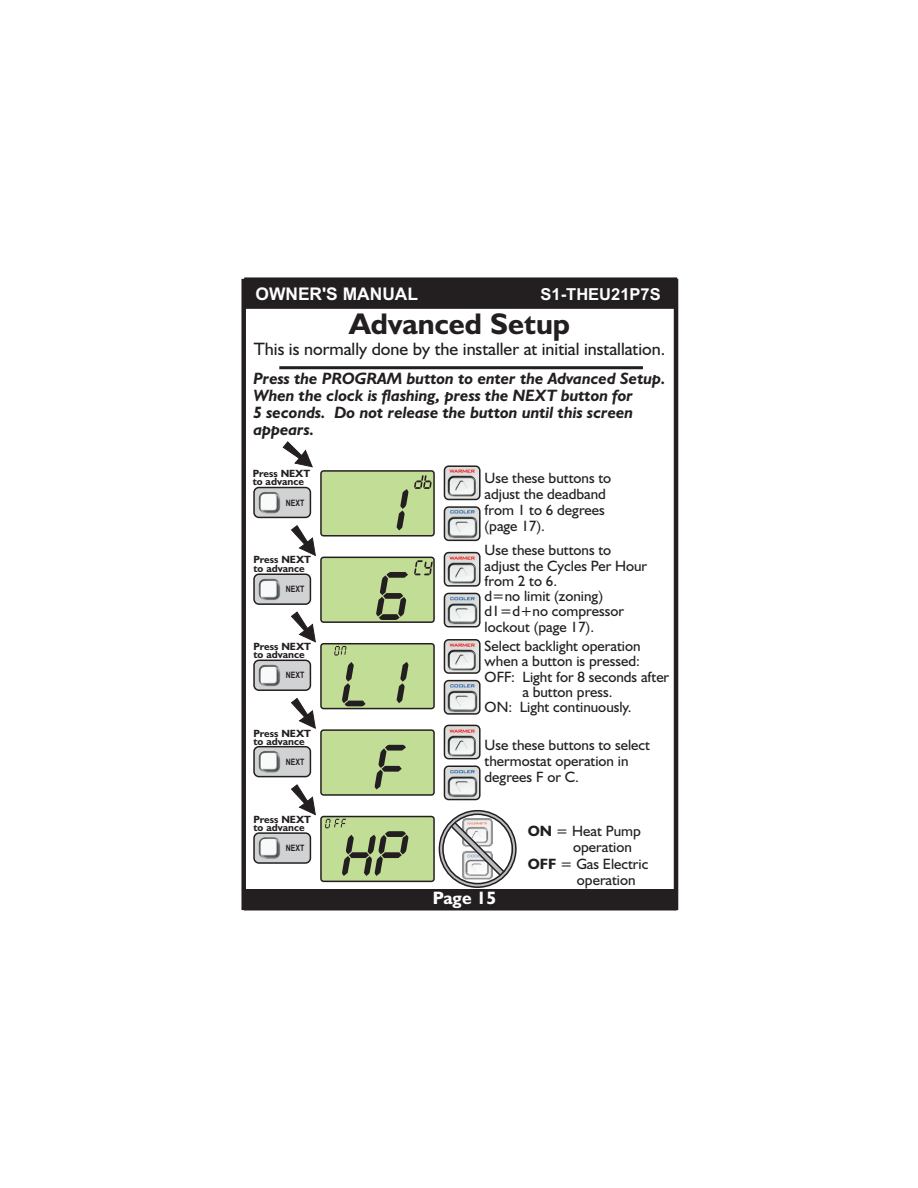
<style>
.page{position:relative;width:918px;height:1188px;background:#fff}
.page>*{position:absolute;margin:0;border:0;box-sizing:border-box;transform-origin:0 0}
.t1{font:72px "Lcd D";color:#231f20}
.t2{font:700 30px "Humanist 521 BT";color:#231f20}
.t3{font:18px "Humanist 521 BT";color:#231f20}
.t4{font:700 18px "Humanist 521 BT";color:#fff}
.t5{font:700 17.4px "Arial";color:#fff}
.t6{font:italic 700 16.5px/17px "Humanist 521 BT";color:#231f20}
.t7{font:700 16.5px "Arial";color:#fff}
.t8{font:15px/15.1px "Humanist 521 BT";color:#231f20}
.t9{font:700 10.5px/8.2px "Humanist 521 BT";color:#231f20}
.t10{font:700 8.85px "Arial";color:#231f20;scale:.79 1}
.s1{font-weight:700}
</style>
<div class="page">
<div style="left:244px;top:278px;width:433px;height:31px;background:#231f20"></div>
<hr style="left:279px;top:366px;width:364px;height:3px;background:#231f20">
<div style="left:241px;top:279px;width:5px;height:631px;background:#231f20"></div>
<hr style="left:674px;top:279px;width:4px;height:631px;background:#231f20">
<svg style="left:291px;top:612px;width:25px;height:30px"></svg>
<svg style="left:291px;top:525px;width:25px;height:31px"></svg>
<svg style="left:291px;top:698px;width:25px;height:31px"></svg>
<svg style="left:283px;top:441px;width:30px;height:26px"></svg>
<div style="left:246px;top:889px;width:428px;height:21px;background:#231f20"></div>
<svg style="left:291px;top:784px;width:25px;height:31px"></svg>
<div style="left:320px;top:470px;width:115px;height:67px;background:#c2dd95;border:1px solid #231f20;border-radius:3px"></div>
<svg style="left:397px;top:489px;width:11px;height:41px"></svg>
<svg style="left:414px;top:475px;width:18px;height:14px"></svg>
<div style="left:320px;top:557px;width:115px;height:66px;background:#c2dd95;border:1px solid #231f20;border-radius:3px"></div>
<svg style="left:414px;top:560px;width:19px;height:15px"></svg>
<div style="left:320px;top:643px;width:115px;height:66px;background:#c2dd95;border:1px solid #231f20;border-radius:3px"></div>
<svg style="left:397px;top:662px;width:11px;height:41px"></svg>
<svg style="left:342px;top:662px;width:24px;height:44px"></svg>
<div style="left:320px;top:729px;width:115px;height:67px;background:#c2dd95;border:1px solid #231f20;border-radius:3px"></div>
<svg style="left:375px;top:745px;width:31px;height:45px"></svg>
<div style="left:320px;top:816px;width:115px;height:66px;background:#c2dd95;border:1px solid #231f20;border-radius:3px"></div>
<svg style="left:325px;top:819px;width:83px;height:57px"></svg>
<div style="left:254px;top:488px;width:56px;height:29px;background:#d1d2d4;border-radius:5px"></div>
<svg style="left:257px;top:492px;width:24px;height:23px"></svg>
<div style="left:253px;top:487px;width:58px;height:31px;border:1px solid #231f20;border-radius:5px"></div>
<div style="left:254px;top:574px;width:56px;height:30px;background:#d1d2d4;border-radius:5px"></div>
<svg style="left:257px;top:578px;width:24px;height:24px"></svg>
<div style="left:253px;top:573px;width:58px;height:32px;border:1px solid #231f20;border-radius:5px"></div>
<div style="left:254px;top:660px;width:56px;height:30px;background:#d1d2d4;border-radius:5px"></div>
<svg style="left:257px;top:664px;width:24px;height:24px"></svg>
<div style="left:253px;top:660px;width:58px;height:31px;border:1px solid #231f20;border-radius:5px"></div>
<div style="left:254px;top:747px;width:56px;height:30px;background:#d1d2d4;border-radius:5px"></div>
<svg style="left:258px;top:748px;width:50px;height:25px"></svg>
<div style="left:253px;top:746px;width:58px;height:31px;border:1px solid #231f20;border-radius:5px"></div>
<div style="left:254px;top:833px;width:56px;height:30px;background:#d1d2d4;border-radius:5px"></div>
<svg style="left:258px;top:837px;width:23px;height:22px"></svg>
<div style="left:253px;top:832px;width:58px;height:32px;border:1px solid #231f20;border-radius:5px"></div>
<img style="left:445px;top:641px;width:34px;height:31px;border-radius:4px">
<div style="left:444px;top:639px;width:37px;height:35px;border:2px solid #231f20;border-radius:4px"></div>
<img style="left:445px;top:681px;width:34px;height:32px;border-radius:4px">
<div style="left:444px;top:680px;width:37px;height:35px;border:2px solid #231f20;border-radius:4px"></div>
<img style="left:445px;top:726px;width:34px;height:32px;border-radius:4px">
<div style="left:444px;top:725px;width:37px;height:34px;border:2px solid #231f20;border-radius:4px"></div>
<img style="left:445px;top:767px;width:34px;height:32px;border-radius:4px">
<div style="left:444px;top:766px;width:37px;height:34px;border:2px solid #231f20;border-radius:4px"></div>
<img style="left:445px;top:553px;width:34px;height:32px;border-radius:4px">
<div style="left:444px;top:552px;width:37px;height:35px;border:2px solid #231f20;border-radius:4px"></div>
<img style="left:445px;top:594px;width:34px;height:32px;border-radius:4px">
<div style="left:444px;top:593px;width:37px;height:34px;border:2px solid #231f20;border-radius:4px"></div>
<img style="left:445px;top:467px;width:34px;height:32px;border-radius:4px">
<div style="left:444px;top:465px;width:37px;height:35px;border:2px solid #231f20;border-radius:4px"></div>
<img style="left:445px;top:508px;width:34px;height:32px;border-radius:4px">
<div style="left:444px;top:506px;width:37px;height:35px;border:2px solid #231f20;border-radius:4px"></div>
<div style="left:439px;top:811px;width:77px;height:76px;border:4px solid #bcbdc0;border-radius:50%"></div>
<div style="left:442px;top:814px;width:71px;height:70px;border:1px solid #231f20;border-radius:50%"></div>
<div style="left:439px;top:810px;width:78px;height:78px;border:1px solid #231f20;border-radius:50%"></div>
<svg style="left:445px;top:816px;width:65px;height:66px"></svg>
<svg style="left:334px;top:646px;width:12px;height:10px"></svg>
<p class="t5" style="left:256px;top:287px;width:164px">OWNER'S MANUAL</p>
<p class="t7" style="left:541px;top:288px;width:122px">S1-THEU21P7S</p>
<h2 class="t2" style="left:349px;top:312px;width:222px">Advanced Setup</h2>
<p class="t3" style="left:254px;top:341px;width:413px">This is normally done by the installer at initial installation.</p>
<p class="t6" style="left:253px;top:372px;width:414px">Press the PROGRAM button to enter the Advanced Setup.<br>When the clock is flashing, press the NEXT button for<br>5 seconds. Do not release the button until this screen appears.</p>
<p class="t9" style="left:253px;top:470px;width:59px">Press NEXT to advance</p>
<p class="t10" style="left:286px;top:499px;width:25px">NEXT</p>
<p class="t9" style="left:253px;top:557px;width:59px">Press NEXT to advance</p>
<p class="t10" style="left:286px;top:586px;width:25px">NEXT</p>
<p class="t9" style="left:253px;top:643px;width:59px">Press NEXT to advance</p>
<p class="t10" style="left:286px;top:672px;width:25px">NEXT</p>
<p class="t9" style="left:253px;top:730px;width:59px">Press NEXT to advance</p>
<p class="t10" style="left:286px;top:758px;width:25px">NEXT</p>
<p class="t9" style="left:253px;top:816px;width:59px">Press NEXT to advance</p>
<p class="t10" style="left:286px;top:845px;width:25px">NEXT</p>
<h1 class="t1" style="left:371px;top:553px;width:36px">6</h1>
<p class="t8" style="left:485px;top:471px;width:128px;line-height:16px">Use these buttons to adjust the deadband from 1 to 6 degrees (page 17).</p>
<p class="t8" style="left:485px;top:544px;width:164px">Use these buttons to adjust the Cycles Per Hour from 2 to 6.<br>d=no limit (zoning) d1=d+no compressor lockout (page 17).</p>
<p class="t8" style="left:485px;top:640px;width:157px">Select backlight operation</p>
<p class="t8" style="left:485px;top:655px;width:157px">when a button is pressed:</p>
<p class="t8" style="left:485px;top:670px;width:186px">OFF: Light for 8 seconds after</p>
<p class="t8" style="left:522px;top:685px;width:92px">a button press.</p>
<p class="t8" style="left:485px;top:701px;width:149px">ON: Light continuously.</p>
<p class="t8" style="left:485px;top:738px;width:167px;line-height:16px">Use these buttons to select thermostat operation in degrees F or C.</p>
<p class="t4" style="left:433px;top:890px;width:65px">Page 15</p>
<p class="t8" style="left:528px;top:825px;width:115px"><span class="s1">ON</span> = Heat Pump</p>
<p class="t8" style="left:573px;top:841px;width:60px">operation</p>
<p class="t8" style="left:528px;top:857px;width:122px"><span class="s1">OFF</span> = Gas Electric</p>
<p class="t8" style="left:577px;top:873px;width:60px">operation</p>
</div>
